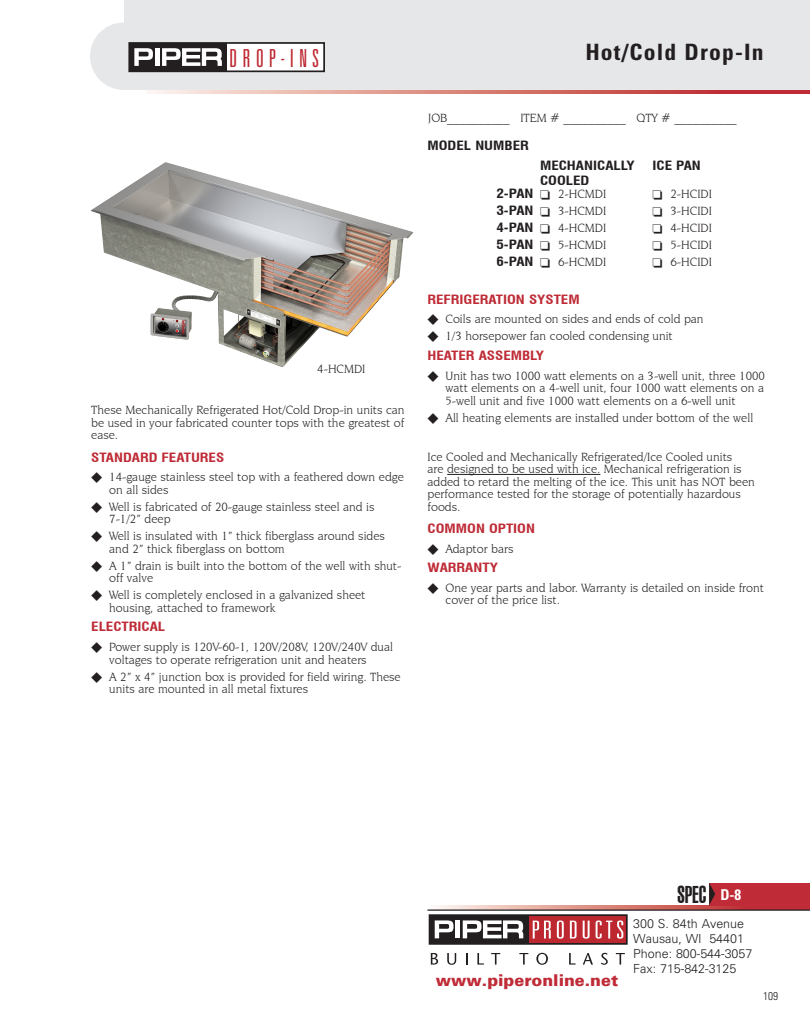
<style>
.page{position:relative;width:810px;height:1035px;background:#fff}
.page>*{position:absolute;margin:0;border:0;box-sizing:border-box;transform-origin:0 0}
.t1{font:300 ultra-condensed 24.88px "Univers";letter-spacing:.2em;color:#bd2730}
.t2{font:900 extra-condensed 23.75px "Swiss 911 BT";color:#231f20}
.Header_Uniq_1_Front{font:700 condensed 22.5px "Univers";letter-spacing:.05em;color:#231f20;scale:1.05 1}
.t3{font:900 16.25px "Univers";color:#bf2b37}
.Spec___BOTTOM_Front{font:700 condensed 15px "Univers";color:#fff}
.Copy{font:12.5px/12.5px "Novarese IT Cby BT";color:#231f20}
.Copy_Header_Red{font:700 condensed 12.5px "Swiss 721 BT";color:#be2b36;scale:1.2 1}
.t4{font:300 12.5px/15px "Univers";color:#231f20}
.Copy_Header_Black{font:700 condensed 12.5px/15px "Swiss 721 BT";color:#231f20;scale:1.2 1}
.Model___Pic{font:12.5px "Novarese IT Cby BT";color:#231f20}
.t5{font:300 condensed 11.25px "Univers";color:#231f20}
</style>
<div class="page">
<svg style="left:146px;top:90px;width:664px;height:4px;background:#d8827c"></svg>
<div style="left:124px;top:0;width:686px;height:90px;background:#e6e7e9"></div>
<div style="left:90px;top:22px;width:68px;height:68px;background:#e6e7e9;border-radius:50%"></div>
<svg style="left:437px;top:905px;width:373px;height:4px"></svg>
<hr style="left:428px;top:909px;width:382px;height:2px;background:#231f20">
<div style="left:129px;top:43px;width:195px;height:28px;background:#fff"></div>
<div style="left:128px;top:42px;width:197px;height:30px;border:2px solid #231f20"></div>
<div style="left:130px;top:43px;width:97px;height:28px;background:#231f20"></div>
<svg style="left:134px;top:48px;width:19px;height:18px"></svg>
<hr style="left:155px;top:48px;width:4px;height:18px;background:#fff">
<svg style="left:162px;top:48px;width:60px;height:18px"></svg>
<div style="left:503px;top:916px;width:124px;height:28px;background:#bd2730"></div>
<div style="left:429px;top:914px;width:198px;height:31px;border:2px solid #231f20"></div>
<div style="left:430px;top:915px;width:98px;height:29px;background:#231f20"></div>
<svg style="left:435px;top:920px;width:19px;height:18px"></svg>
<div style="left:455px;top:920px;width:5px;height:18px;background:#fff"></div>
<svg style="left:463px;top:920px;width:60px;height:18px"></svg>
<svg style="left:533px;top:921px;width:18px;height:18px"></svg>
<svg style="left:557px;top:920px;width:7px;height:19px"></svg>
<svg style="left:570px;top:921px;width:7px;height:18px"></svg>
<svg style="left:583px;top:921px;width:7px;height:18px"></svg>
<svg style="left:596px;top:920px;width:27px;height:19px"></svg>
<svg style="left:431px;top:953px;width:7px;height:12px"></svg>
<svg style="left:447px;top:953px;width:9px;height:12px"></svg>
<svg style="left:466px;top:953px;width:2px;height:12px"></svg>
<svg style="left:477px;top:953px;width:7px;height:12px"></svg>
<svg style="left:491px;top:953px;width:9px;height:12px"></svg>
<svg style="left:519px;top:953px;width:9px;height:12px"></svg>
<svg style="left:536px;top:953px;width:12px;height:12px"></svg>
<svg style="left:569px;top:953px;width:7px;height:12px"></svg>
<svg style="left:583px;top:953px;width:10px;height:12px"></svg>
<svg style="left:601px;top:953px;width:7px;height:12px"></svg>
<svg style="left:616px;top:953px;width:9px;height:12px"></svg>
<div style="left:709px;top:883px;width:101px;height:22px;background:#bf2b37"></div>
<hr style="left:447px;top:474px;width:153px;height:1px;background:#231f20">
<svg style="left:90px;top:162px;width:323px;height:206px"></svg>
<img style="left:144px;top:162px;width:21px;height:14px">
<svg style="left:709px;top:883px;width:6px;height:22px"></svg>
<div style="left:294px;top:362px;width:95px;height:23px;background:#fff"></div>
<h1 class="t1" style="left:229px;top:45px;width:91px">DROP-INS</h1>
<p class="Model___Pic" style="left:317px;top:361px;width:50px">4-HCMDI</p>
<p class="Copy" style="left:91px;top:404px;width:315px;text-align:justify">These Mechanically Refrigerated Hot/Cold Drop-in units can be used in your fabricated counter tops with the greatest of ease.</p>
<p class="Copy_Header_Red" style="left:91px;top:450px;width:112px">STANDARD FEATURES</p>
<p class="Copy" style="left:109px;top:471px;width:296px">14-gauge stainless steel top with a feathered down edge on all sides</p>
<p class="Copy" style="left:109px;top:500px;width:267px">Well is fabricated of 20-gauge stainless steel and is<br>7-1/2” deep</p>
<p class="Copy" style="left:109px;top:530px;width:277px">Well is insulated with 1” thick fiberglass around sides and 2” thick fiberglass on bottom</p>
<p class="Copy" style="left:109px;top:559px;width:294px">A 1” drain is built into the bottom of the well with shut&shy;off valve</p>
<p class="Copy" style="left:109px;top:589px;width:258px">Well is completely enclosed in a galvanized sheet housing, attached to framework</p>
<p class="Copy_Header_Red" style="left:91px;top:619px;width:63px">ELECTRICAL</p>
<p class="Copy" style="left:109px;top:641px;width:285px">Power supply is 120V-60-1, 120V/208V, 120V/240V dual voltages to operate refrigeration unit and heaters</p>
<p class="Copy" style="left:109px;top:670px;width:293px">A 2” x 4” junction box is provided for field wiring. These units are mounted in all metal fixtures</p>
<p class="Header_Uniq_1_Front" style="left:585px;top:38px;width:171px">Hot/Cold Drop-In</p>
<p class="Copy" style="left:428px;top:111px;width:310px">JOB__________ ITEM # __________ QTY # __________</p>
<p class="Copy_Header_Black" style="left:428px;top:138px;width:86px">MODEL NUMBER</p>
<p class="Copy_Header_Black" style="left:496px;top:186px;width:32px">2-PAN</p>
<p class="Copy_Header_Black" style="left:496px;top:203px;width:32px">3-PAN</p>
<p class="Copy_Header_Black" style="left:496px;top:220px;width:32px">4-PAN</p>
<p class="Copy_Header_Black" style="left:496px;top:237px;width:32px">5-PAN</p>
<p class="Copy_Header_Black" style="left:496px;top:254px;width:32px">6-PAN</p>
<p class="Copy_Header_Black" style="left:540px;top:158px;width:80px">MECHANICALLY<br>COOLED</p>
<p class="Copy_Header_Black" style="left:652px;top:158px;width:42px">ICE PAN</p>
<p class="Copy" style="left:558px;top:187px;width:50px">2-HCMDI</p>
<p class="Copy" style="left:558px;top:204px;width:50px">3-HCMDI</p>
<p class="Copy" style="left:558px;top:221px;width:50px">4-HCMDI</p>
<p class="Copy" style="left:558px;top:238px;width:50px">5-HCMDI</p>
<p class="Copy" style="left:558px;top:255px;width:50px">6-HCMDI</p>
<p class="Copy" style="left:671px;top:187px;width:43px">2-HCIDI</p>
<p class="Copy" style="left:671px;top:204px;width:43px">3-HCIDI</p>
<p class="Copy" style="left:671px;top:221px;width:43px">4-HCIDI</p>
<p class="Copy" style="left:671px;top:238px;width:43px">5-HCIDI</p>
<p class="Copy" style="left:671px;top:255px;width:43px">6-HCIDI</p>
<p class="Copy_Header_Red" style="left:428px;top:292px;width:128px">REFRIGERATION SYSTEM</p>
<p class="Copy" style="left:445px;top:313px;width:260px">Coils are mounted on sides and ends of cold pan</p>
<p class="Copy" style="left:445px;top:330px;width:229px">1/3 horsepower fan cooled condensing unit</p>
<p class="Copy_Header_Red" style="left:428px;top:348px;width:99px">HEATER ASSEMBLY</p>
<p class="Copy" style="left:445px;top:369px;width:321px;text-align:justify">Unit has two 1000 watt elements on a 3-well unit, three 1000 watt elements on a 4-well unit, four 1000 watt elements on a 5-well unit and five 1000 watt elements on a 6-well unit</p>
<p class="Copy" style="left:445px;top:411px;width:309px">All heating elements are installed under bottom of the well</p>
<p class="Copy" style="left:428px;top:450px;width:329px">Ice Cooled and Mechanically Refrigerated/Ice Cooled units<br>are designed to be used with ice. Mechanical refrigeration is added to retard the melting of the ice. This unit has NOT been performance tested for the storage of potentially hazardous foods.</p>
<p class="Copy_Header_Red" style="left:428px;top:521px;width:91px">COMMON OPTION</p>
<p class="Copy" style="left:445px;top:542px;width:69px">Adaptor bars</p>
<p class="Copy_Header_Red" style="left:428px;top:560px;width:60px">WARRANTY</p>
<p class="Copy" style="left:445px;top:581px;width:320px">One year parts and labor. Warranty is detailed on inside front cover of the price list.</p>
<h3 class="t3" style="left:436px;top:970px;width:184px">www.piperonline.net</h3>
<h2 class="t2" style="left:678px;top:881px;width:30px">SPEC</h2>
<p class="Spec___BOTTOM_Front" style="left:720px;top:885px;width:22px">D-8</p>
<p class="t4" style="left:633px;top:916px;width:121px">300 S. 84th Avenue<br>Wausau, WI 54401<br>Phone: 800-544-3057<br>Fax: 715-842-3125</p>
<p class="t5" style="left:763px;top:989px;width:16px">109</p>
</div>
